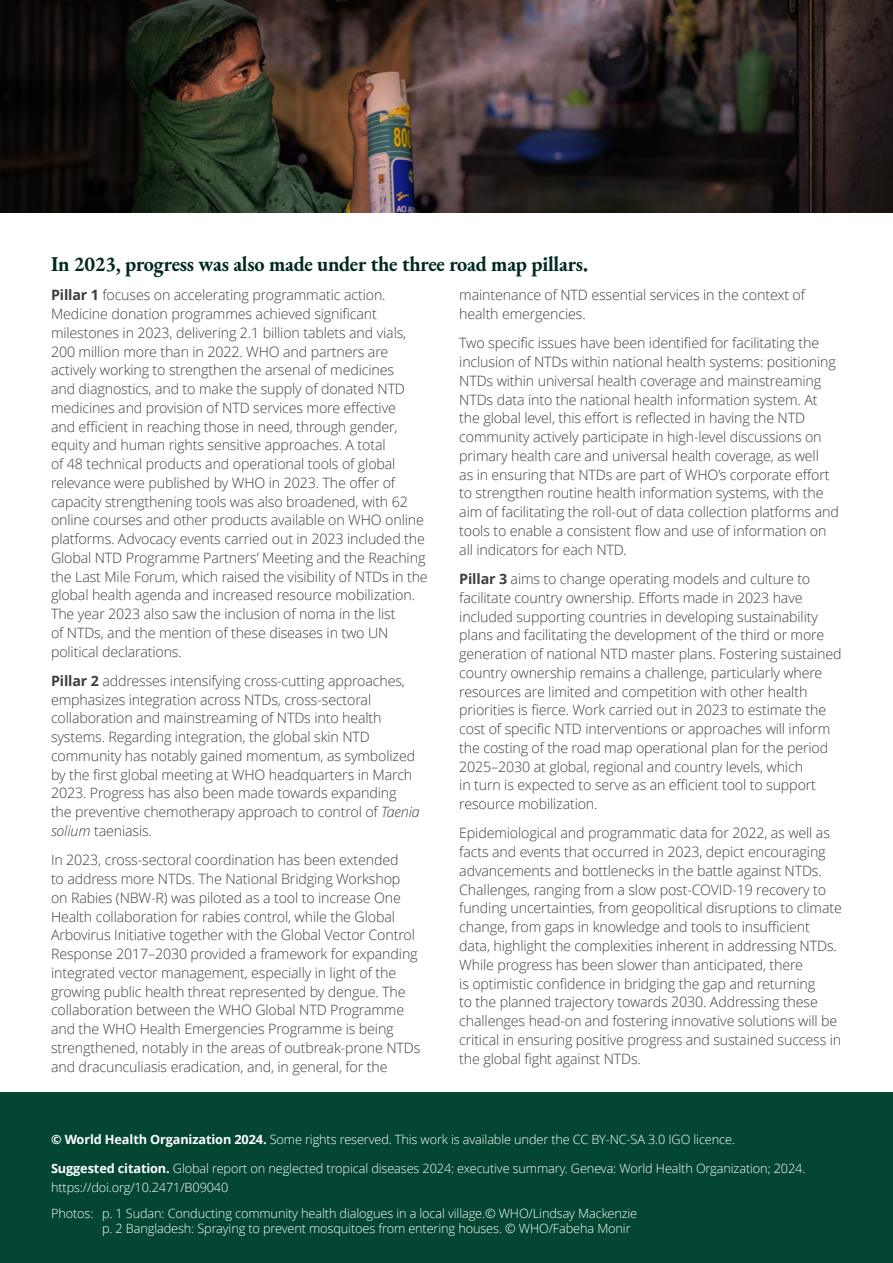
<style>
.page{position:relative;width:893px;height:1263px;background:#fff}
.page>*{position:absolute;margin:0;border:0;box-sizing:border-box;transform-origin:0 0}
.Heading_2_span__no_TOC{font:700 21px "EB Garamond";letter-spacing:-.01em;color:#002822;scale:.96 1}
.Main_text{font:300 14.25px/18.8px "Open Sans";letter-spacing:-.01em;color:#3e3e3f}
.Main_text-2{font:300 12.75px/18.8px "Open Sans";letter-spacing:-.01em;color:#fff}
.Photo_credit{font:300 12.75px "Open Sans";letter-spacing:-.01em;color:#fff}
.s1{font-weight:700}
.s2{font-style:italic}
</style>
<div class="page">
<div style="left:0;top:1093px;width:893px;height:170px;background:#034633"></div>
<svg style="left:0;top:0;width:893px;height:213px;background:#322a26"></svg>
<p class="Heading_2_span__no_TOC" style="left:51px;top:249px;width:561px">In 2023, progress was also made under the three road map pillars.</p>
<p class="Main_text" style="left:51px;top:285px;width:378px"><span class="s1">Pillar 1</span> focuses on accelerating programmatic action.<br>Medicine donation programmes achieved significant milestones in 2023, delivering 2.1 billion tablets and vials, 200 million more than in 2022. WHO and partners are actively working to strengthen the arsenal of medicines<br>and diagnostics, and to make the supply of donated NTD medicines and provision of NTD services more effective<br>and efficient in reaching those in need, through gender, equity and human rights sensitive approaches. A total<br>of 48 technical products and operational tools of global relevance were published by WHO in 2023. The offer of capacity strengthening tools was also broadened, with 62 online courses and other products available on WHO online platforms. Advocacy events carried out in 2023 included the Global NTD Programme Partners’ Meeting and the Reaching the Last Mile Forum, which raised the visibility of NTDs in the global health agenda and increased resource mobilization.<br>The year 2023 also saw the inclusion of noma in the list<br>of NTDs, and the mention of these diseases in two UN political declarations.</p>
<p class="Main_text" style="left:51px;top:671px;width:370px"><span class="s1">Pillar 2</span> addresses intensifying cross-cutting approaches, emphasizes integration across NTDs, cross-sectoral collaboration and mainstreaming of NTDs into health systems. Regarding integration, the global skin NTD community has notably gained momentum, as symbolized by the first global meeting at WHO headquarters in March 2023. Progress has also been made towards expanding the preventive chemotherapy approach to control of <span class="s2">Taenia solium</span> taeniasis.</p>
<p class="Main_text" style="left:51px;top:850px;width:371px">In 2023, cross-sectoral coordination has been extended<br>to address more NTDs. The National Bridging Workshop on Rabies (NBW-R) was piloted as a tool to increase One Health collaboration for rabies control, while the Global Arbovirus Initiative together with the Global Vector Control Response 2017–2030 provided a framework for expanding integrated vector management, especially in light of the growing public health threat represented by dengue. The collaboration between the WHO Global NTD Programme and the WHO Health Emergencies Programme is being strengthened, notably in the areas of outbreak-prone NTDs and dracunculiasis eradication, and, in general, for the</p>
<p class="Main_text" style="left:459px;top:285px;width:347px">maintenance of NTD essential services in the context of health emergencies.</p>
<p class="Main_text" style="left:459px;top:333px;width:381px">Two specific issues have been identified for facilitating the inclusion of NTDs within national health systems: positioning NTDs within universal health coverage and mainstreaming NTDs data into the national health information system. At the global level, this effort is reflected in having the NTD community actively participate in high-level discussions on primary health care and universal health coverage, as well<br>as in ensuring that NTDs are part of WHO’s corporate effort to strengthen routine health information systems, with the aim of facilitating the roll-out of data collection platforms and tools to enable a consistent flow and use of information on all indicators for each NTD.</p>
<p class="Main_text" style="left:459px;top:569px;width:384px"><span class="s1">Pillar 3</span> aims to change operating models and culture to facilitate country ownership. Efforts made in 2023 have included supporting countries in developing sustainability plans and facilitating the development of the third or more generation of national NTD master plans. Fostering sustained country ownership remains a challenge, particularly where resources are limited and competition with other health priorities is fierce. Work carried out in 2023 to estimate the cost of specific NTD interventions or approaches will inform the costing of the road map operational plan for the period 2025–2030 at global, regional and country levels, which<br>in turn is expected to serve as an efficient tool to support resource mobilization.</p>
<p class="Main_text" style="left:459px;top:823px;width:384px">Epidemiological and programmatic data for 2022, as well as facts and events that occurred in 2023, depict encouraging advancements and bottlenecks in the battle against NTDs.<br>Challenges, ranging from a slow post-COVID-19 recovery to funding uncertainties, from geopolitical disruptions to climate change, from gaps in knowledge and tools to insufficient data, highlight the complexities inherent in addressing NTDs.<br>While progress has been slower than anticipated, there<br>is optimistic confidence in bridging the gap and returning<br>to the planned trajectory towards 2030. Addressing these challenges head-on and fostering innovative solutions will be critical in ensuring positive progress and sustained success in the global fight against NTDs.</p>
<p class="Main_text-2" style="left:51px;top:1129px;width:685px"><span class="s1">© World Health Organization 2024.</span> Some rights reserved. This work is available under the CC BY-NC-SA 3.0 IGO licence.</p>
<p class="Main_text-2" style="left:51px;top:1159px;width:756px"><span class="s1">Suggested citation.</span> Global report on neglected tropical diseases 2024: executive summary. Geneva: World Health Organization; 2024. https://doi.org/10.2471/B09040</p>
<p class="Photo_credit" style="left:51px;top:1204px;width:588px">Photos: p. 1 Sudan: Conducting community health dialogues in a local village.© WHO/Lindsay Mackenzie</p>
<p class="Photo_credit" style="left:102px;top:1220px;width:530px">p. 2 Bangladesh: Spraying to prevent mosquitoes from entering houses. © WHO/Fabeha Monir</p>
</div>
